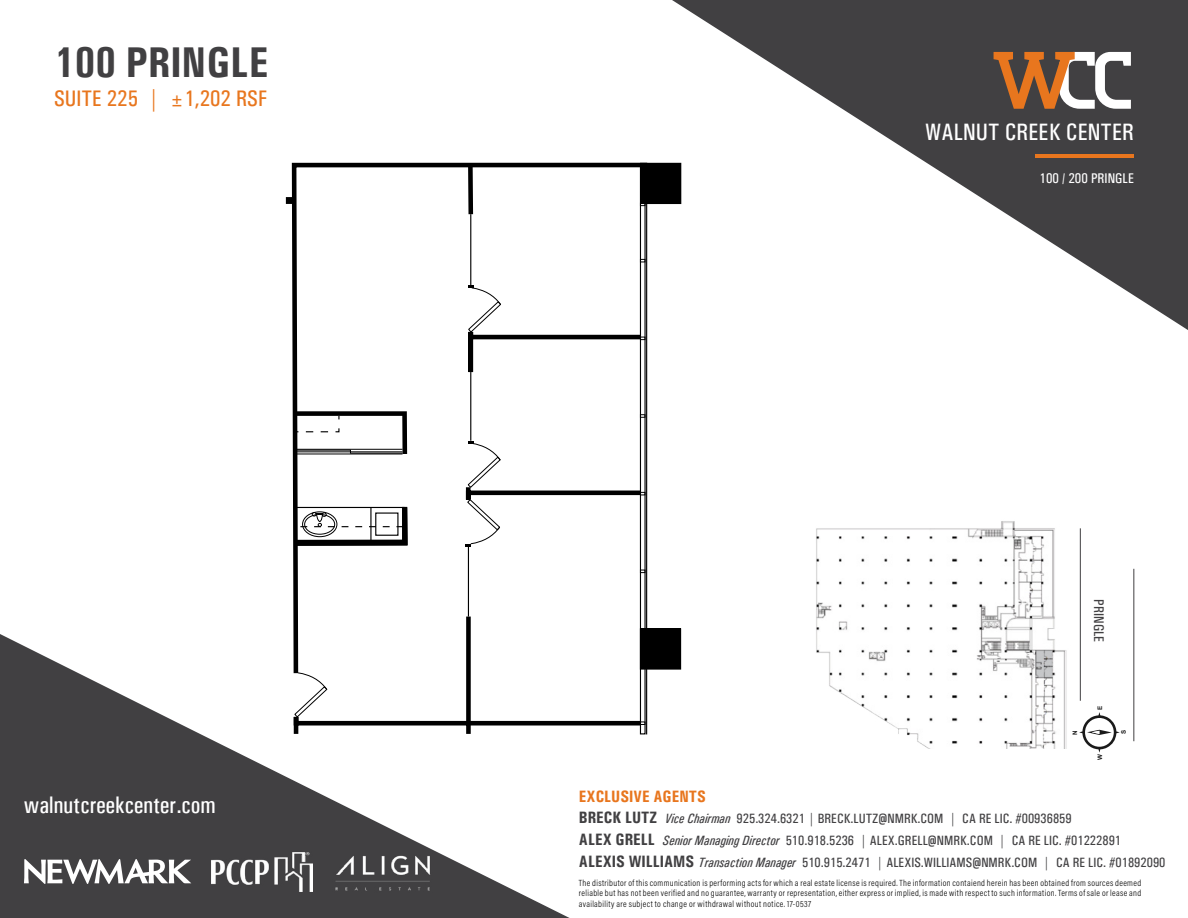
<style>
.page{position:relative;width:1188px;height:918px;background:#fff}
.page>*{position:absolute;margin:0;border:0;box-sizing:border-box;transform-origin:0 0}
.t1{font:800 81.15px "Tertre";color:#fff}
.t2{font:700 43.05px "Univers Condensed";color:#414042}
.t3{font:24px "Univers Condensed";color:#fff}
.t4{font:23.7px "Univers Condensed";color:#fff}
.t5{font:22.5px "Univers Condensed";color:#e8761e}
.t6{font:700 16.5px "Univers Condensed";color:#e8761e}
.t7{font:14.1px "Univers Condensed";color:#fff}
.t8{font:14.1px "Univers Condensed";color:#414042}
.t9{font:13.5px/21.6px "Univers Condensed";color:#414042}
.t10{font:300 9px/10.5px "Acumin Pro Cond";letter-spacing:.04em;color:#000;text-align:justify}
.t11{font:700 6.15px "Arial";color:#000}
.s1{color:#e8761e}
.s2{font-weight:700;font-size:16.5px}
.s3{font-style:italic}
</style>
<div class="page">
<svg style="left:672px;top:0;width:516px;height:330px;fill:#414042"></svg>
<hr style="left:1035px;top:154px;width:99px;height:4px;background:#e8761e">
<svg style="left:0;top:634px;width:570px;height:284px;fill:#414042"></svg>
<img style="left:212px;top:852px;width:100px;height:39px">
<img style="left:333px;top:853px;width:101px;height:40px">
<svg style="left:24px;top:859px;width:167px;height:25px"></svg>
<div style="left:262px;top:127px;width:437px;height:621px;background:#fff"></div>
<div style="left:640px;top:165px;width:6px;height:569px;border:1px solid #000"></div>
<svg style="left:640px;top:722px;width:5px;height:3px"></svg>
<svg style="left:291px;top:162px;width:361px;height:516px"></svg>
<div style="left:466px;top:617px;width:5px;height:106px;background:#000"></div>
<div style="left:468px;top:165px;width:5px;height:49px;background:#000"></div>
<hr style="left:468px;top:546px;width:1px;height:71px;background:#000">
<hr style="left:470px;top:372px;width:1px;height:69px;background:#000">
<hr style="left:470px;top:214px;width:1px;height:71px;background:#000">
<div style="left:468px;top:721px;width:172px;height:5px;background:#000"></div>
<hr style="left:295px;top:454px;width:108px;height:1px;background:#000">
<svg style="left:295px;top:411px;width:112px;height:43px"></svg>
<div style="left:286px;top:197px;width:8px;height:7px;background:#000"></div>
<hr style="left:646px;top:165px;width:1px;height:569px;background:#000">
<svg style="left:466px;top:285px;width:179px;height:92px"></svg>
<svg style="left:291px;top:672px;width:182px;height:62px"></svg>
<svg style="left:464px;top:441px;width:181px;height:105px"></svg>
<div style="left:641px;top:163px;width:40px;height:40px;background:#000"></div>
<div style="left:640px;top:163px;width:41px;height:41px;border:1px solid #000"></div>
<div style="left:640px;top:629px;width:41px;height:40px;background:#000"></div>
<div style="left:640px;top:628px;width:41px;height:42px;border:1px solid #000"></div>
<svg style="left:295px;top:507px;width:113px;height:39px"></svg>
<hr style="left:1080px;top:528px;width:1px;height:173px;background:#414042">
<hr style="left:1134px;top:569px;width:1px;height:172px;background:#414042">
<svg style="left:1079px;top:712px;width:41px;height:41px"></svg>
<img style="left:816px;top:521px;width:251px;height:227px">
<svg style="left:1036px;top:650px;width:16px;height:28px"></svg>
<h2 class="t2" style="left:54px;top:36px;width:216px">100 PRINGLE</h2>
<h3 class="t5" style="left:54px;top:85px;width:215px">SUITE 225 | ±1,202 RSF</h3>
<h3 class="t3" style="left:24px;top:791px;width:193px">walnutcreekcenter.com</h3>
<h1 class="t1" style="left:992px;top:29px;width:142px"><span class="s1">W</span>CC</h1>
<h3 class="t4" style="left:925px;top:117px;width:210px">WALNUT CREEK CENTER</h3>
<h3 class="t7" style="left:1040px;top:170px;width:96px">100 / 200 PRINGLE</h3>
<h3 class="t8" style="left:1107px;top:599px;width:44px;rotate:90deg">PRINGLE</h3>
<p class="t11" style="left:1096px;top:710px;width:6px;rotate:-90deg">E</p>
<p class="t11" style="left:1071px;top:735px;width:6px;rotate:-90deg">N</p>
<p class="t11" style="left:1120px;top:734px;width:6px;rotate:-90deg">S</p>
<p class="t11" style="left:1096px;top:760px;width:7px;rotate:-90deg">W</p>
<h3 class="t6" style="left:579px;top:786px;width:129px">EXCLUSIVE AGENTS</h3>
<p class="t9" style="left:579px;top:808px;width:588px"><span class="s2">BRECK LUTZ</span> <span class="s3">Vice Chairman</span> 925.324.6321 | BRECK.LUTZ@NMRK.COM | CA RE LIC. #00936859<br><span class="s2">ALEX GRELL</span> <span class="s3">Senior Managing Director</span> 510.918.5236 | ALEX.GRELL@NMRK.COM | CA RE LIC. #01222891<br><span class="s2">ALEXIS WILLIAMS</span> <span class="s3">Transaction Manager</span> 510.915.2471 | ALEXIS.WILLIAMS@NMRK.COM | CA RE LIC. #01892090</p>
<p class="t10" style="left:579px;top:877px;width:564px">The distributor of this communication is performing acts for which a real estate license is required. The information contaiend herein has been obtained from sources deemed reliable but has not been verified and no guarantee, warranty or representation, either express or implied, is made with respect to such information. Terms of sale or lease and availability are subject to change or withdrawal without notice. 17-0537</p>
</div>
